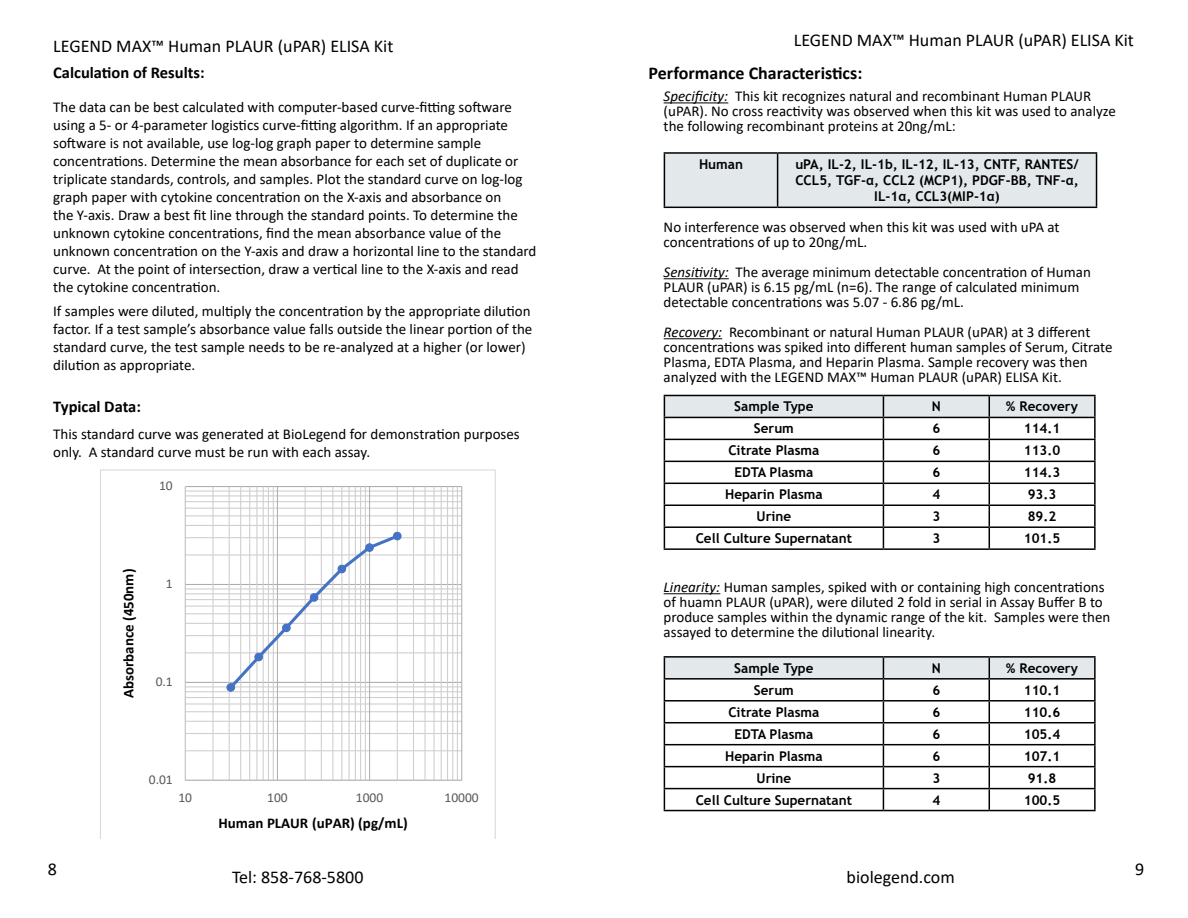
<style>
.page{position:relative;width:1188px;height:918px;background:#fff}
.page>*{position:absolute;margin:0;border:0;box-sizing:border-box;transform-origin:0 0}
.t1{font:18px "Calibri";color:#000}
.t2{font:700 18px "Calibri";color:#000}
.t3{font:700 16.5px "Calibri";color:#000}
.t4{font:15px/18px "Calibri";color:#000}
.t5{font:700 15px "Calibri";color:#000}
.t6{font:700 13.5px/16.2px "Trebuchet MS";color:#000;text-align:center}
.t7{font:13.5px "Calibri";color:#595959}
.s1{font-style:italic}
</style>
<div class="page">
<hr style="left:664px;top:102px;width:64px;height:1px;background:#000">
<hr style="left:664px;top:278px;width:65px;height:1px;background:#000">
<hr style="left:664px;top:338px;width:58px;height:1px;background:#000">
<hr style="left:664px;top:593px;width:56px;height:1px;background:#000">
<div style="left:665px;top:154px;width:431px;height:53px;background:#e3e8eb"></div>
<hr style="left:664px;top:152px;width:114px;height:2px;background:#000">
<hr style="left:664px;top:154px;width:1px;height:53px;background:#000">
<hr style="left:778px;top:152px;width:319px;height:2px;background:#000">
<hr style="left:777px;top:154px;width:1px;height:53px;background:#000">
<hr style="left:1096px;top:154px;width:1px;height:53px;background:#000">
<hr style="left:664px;top:207px;width:114px;height:1px;background:#000">
<hr style="left:778px;top:207px;width:319px;height:1px;background:#000">
<hr style="left:989px;top:395px;width:107px;height:1px;background:#000">
<hr style="left:1094px;top:396px;width:2px;height:21px;background:#000">
<hr style="left:989px;top:417px;width:107px;height:1px;background:#000">
<hr style="left:1094px;top:418px;width:2px;height:21px;background:#000">
<hr style="left:989px;top:439px;width:107px;height:1px;background:#000">
<hr style="left:1094px;top:440px;width:2px;height:21px;background:#000">
<hr style="left:989px;top:461px;width:107px;height:1px;background:#000">
<hr style="left:1094px;top:462px;width:2px;height:21px;background:#000">
<hr style="left:989px;top:483px;width:107px;height:1px;background:#000">
<hr style="left:1094px;top:484px;width:2px;height:21px;background:#000">
<hr style="left:989px;top:505px;width:107px;height:1px;background:#000">
<hr style="left:1094px;top:506px;width:2px;height:20px;background:#000">
<hr style="left:989px;top:526px;width:107px;height:2px;background:#000">
<svg style="left:664px;top:395px;width:431px;height:153px"></svg>
<hr style="left:1094px;top:528px;width:2px;height:20px;background:#000">
<hr style="left:664px;top:548px;width:219px;height:2px;background:#000">
<hr style="left:883px;top:548px;width:106px;height:2px;background:#000">
<hr style="left:989px;top:548px;width:107px;height:2px;background:#000">
<hr style="left:664px;top:656px;width:219px;height:2px;background:#000">
<hr style="left:883px;top:656px;width:106px;height:2px;background:#000">
<hr style="left:989px;top:656px;width:107px;height:2px;background:#000">
<hr style="left:1094px;top:658px;width:2px;height:20px;background:#000">
<hr style="left:989px;top:678px;width:107px;height:2px;background:#000">
<hr style="left:1094px;top:680px;width:2px;height:20px;background:#000">
<hr style="left:989px;top:700px;width:107px;height:2px;background:#000">
<hr style="left:1094px;top:702px;width:2px;height:20px;background:#000">
<hr style="left:989px;top:722px;width:107px;height:1px;background:#000">
<hr style="left:1094px;top:723px;width:2px;height:21px;background:#000">
<hr style="left:989px;top:744px;width:107px;height:1px;background:#000">
<hr style="left:1094px;top:745px;width:2px;height:21px;background:#000">
<hr style="left:989px;top:766px;width:107px;height:1px;background:#000">
<hr style="left:1094px;top:767px;width:2px;height:21px;background:#000">
<hr style="left:989px;top:788px;width:107px;height:1px;background:#000">
<svg style="left:664px;top:657px;width:431px;height:153px"></svg>
<hr style="left:1094px;top:789px;width:2px;height:21px;background:#000">
<hr style="left:664px;top:810px;width:219px;height:1px;background:#000">
<hr style="left:883px;top:810px;width:106px;height:1px;background:#000">
<hr style="left:989px;top:810px;width:107px;height:1px;background:#000">
<svg style="left:100px;top:469px;width:396px;height:369px"></svg>
<p class="t1" style="left:53px;top:34px;width:342px">LEGEND MAX™ Human PLAUR (uPAR) ELISA Kit</p>
<p class="t3" style="left:53px;top:61px;width:153px">Calculation of Results:</p>
<p class="t4" style="left:53px;top:98px;width:485px">The data can be best calculated with computer-based curve-fitting software using a 5- or 4-parameter logistics curve-fitting algorithm. If an appropriate software is not available, use log-log graph paper to determine sample concentrations. Determine the mean absorbance for each set of duplicate or triplicate standards, controls, and samples. Plot the standard curve on log-log graph paper with cytokine concentration on the X-axis and absorbance on<br>the Y-axis. Draw a best fit line through the standard points. To determine the unknown cytokine concentrations, find the mean absorbance value of the unknown concentration on the Y-axis and draw a horizontal line to the standard curve. At the point of intersection, draw a vertical line to the X-axis and read the cytokine concentration.</p>
<p class="t4" style="left:53px;top:302px;width:481px">If samples were diluted, multiply the concentration by the appropriate dilution factor. If a test sample’s absorbance value falls outside the linear portion of the standard curve, the test sample needs to be re-analyzed at a higher (or lower) dilution as appropriate.</p>
<p class="t3" style="left:53px;top:395px;width:89px">Typical Data:</p>
<p class="t4" style="left:53px;top:425px;width:468px">This standard curve was generated at BioLegend for demonstration purposes only. A standard curve must be run with each assay.</p>
<p class="t7" style="left:159px;top:476px;width:15px">10</p>
<p class="t5" style="left:118px;top:698px;width:131px;rotate:-90deg">Absorbance (450nm)</p>
<p class="t7" style="left:166px;top:574px;width:8px">1</p>
<p class="t7" style="left:156px;top:672px;width:19px">0.1</p>
<p class="t7" style="left:149px;top:770px;width:25px">0.01</p>
<p class="t7" style="left:178px;top:788px;width:15px">10</p>
<p class="t7" style="left:267px;top:788px;width:22px">100</p>
<p class="t7" style="left:356px;top:788px;width:29px">1000</p>
<p class="t7" style="left:445px;top:788px;width:36px">10000</p>
<p class="t5" style="left:218px;top:812px;width:191px">Human PLAUR (uPAR) (pg/mL)</p>
<p class="t1" style="left:794px;top:27px;width:342px">LEGEND MAX™ Human PLAUR (uPAR) ELISA Kit</p>
<p class="t2" style="left:649px;top:61px;width:215px">Performance Characteristics:</p>
<p class="t4" style="left:664px;top:88px;width:454px;line-height:15px"><span class="s1">Specificity:</span> This kit recognizes natural and recombinant Human PLAUR (uPAR). No cross reactivity was observed when this kit was used to analyze the following recombinant proteins at 20ng/mL:</p>
<p class="t6" style="left:699px;top:156px;width:45px">Human</p>
<p class="t6" style="left:795px;top:156px;width:285px">uPA, IL-2, IL-1b, IL-12, IL-13, CNTF, RANTES/<br>CCL5, TGF-α, CCL2 (MCP1), PDGF-BB, TNF-α,<br>IL-1α, CCL3(MIP-1α)</p>
<p class="t4" style="left:664px;top:219px;width:397px;line-height:15px">No interference was observed when this kit was used with uPA at concentrations of up to 20ng/mL.</p>
<p class="t4" style="left:664px;top:264px;width:429px;line-height:15px"><span class="s1">Sensitivity:</span> The average minimum detectable concentration of Human<br>PLAUR (uPAR) is 6.15 pg/mL (n=6). The range of calculated minimum detectable concentrations was 5.07 - 6.86 pg/mL.</p>
<p class="t4" style="left:664px;top:324px;width:450px;line-height:15px"><span class="s1">Recovery:</span> Recombinant or natural Human PLAUR (uPAR) at 3 different concentrations was spiked into different human samples of Serum, Citrate Plasma, EDTA Plasma, and Heparin Plasma. Sample recovery was then analyzed with the LEGEND MAX™ Human PLAUR (uPAR) ELISA Kit.</p>
<p class="t6" style="left:734px;top:399px;width:81px">Sample Type</p>
<p class="t6" style="left:932px;top:399px;width:11px">N</p>
<p class="t6" style="left:1006px;top:399px;width:73px">% Recovery</p>
<p class="t6" style="left:754px;top:420px;width:42px">Serum</p>
<p class="t6" style="left:932px;top:420px;width:9px">6</p>
<p class="t6" style="left:1024px;top:420px;width:38px">114.1</p>
<p class="t6" style="left:728px;top:442px;width:93px">Citrate Plasma</p>
<p class="t6" style="left:932px;top:442px;width:9px">6</p>
<p class="t6" style="left:1024px;top:442px;width:38px">113.0</p>
<p class="t6" style="left:734px;top:464px;width:80px">EDTA Plasma</p>
<p class="t6" style="left:932px;top:464px;width:9px">6</p>
<p class="t6" style="left:1024px;top:464px;width:38px">114.3</p>
<p class="t6" style="left:725px;top:486px;width:99px">Heparin Plasma</p>
<p class="t6" style="left:932px;top:486px;width:9px">4</p>
<p class="t6" style="left:1028px;top:486px;width:30px">93.3</p>
<p class="t6" style="left:757px;top:508px;width:36px">Urine</p>
<p class="t6" style="left:932px;top:508px;width:9px">3</p>
<p class="t6" style="left:1028px;top:508px;width:30px">89.2</p>
<p class="t6" style="left:696px;top:530px;width:158px">Cell Culture Supernatant</p>
<p class="t6" style="left:932px;top:530px;width:9px">3</p>
<p class="t6" style="left:1024px;top:530px;width:38px">101.5</p>
<p class="t4" style="left:664px;top:579px;width:448px;line-height:15px"><span class="s1">Linearity:</span> Human samples, spiked with or containing high concentrations of huamn PLAUR (uPAR), were diluted 2 fold in serial in Assay Buffer B to produce samples within the dynamic range of the kit. Samples were then assayed to determine the dilutional linearity.</p>
<p class="t6" style="left:734px;top:660px;width:81px">Sample Type</p>
<p class="t6" style="left:932px;top:660px;width:11px">N</p>
<p class="t6" style="left:1006px;top:660px;width:73px">% Recovery</p>
<p class="t6" style="left:754px;top:682px;width:42px">Serum</p>
<p class="t6" style="left:932px;top:682px;width:9px">6</p>
<p class="t6" style="left:1024px;top:682px;width:38px">110.1</p>
<p class="t6" style="left:728px;top:704px;width:93px">Citrate Plasma</p>
<p class="t6" style="left:932px;top:704px;width:9px">6</p>
<p class="t6" style="left:1024px;top:704px;width:38px">110.6</p>
<p class="t6" style="left:734px;top:726px;width:80px">EDTA Plasma</p>
<p class="t6" style="left:932px;top:726px;width:9px">6</p>
<p class="t6" style="left:1024px;top:726px;width:38px">105.4</p>
<p class="t6" style="left:725px;top:748px;width:99px">Heparin Plasma</p>
<p class="t6" style="left:932px;top:748px;width:9px">6</p>
<p class="t6" style="left:1024px;top:748px;width:38px">107.1</p>
<p class="t6" style="left:757px;top:770px;width:36px">Urine</p>
<p class="t6" style="left:932px;top:770px;width:9px">3</p>
<p class="t6" style="left:1028px;top:770px;width:30px">91.8</p>
<p class="t6" style="left:696px;top:792px;width:158px">Cell Culture Supernatant</p>
<p class="t6" style="left:932px;top:792px;width:9px">4</p>
<p class="t6" style="left:1024px;top:792px;width:38px">100.5</p>
<p class="t1" style="left:48px;top:857px;width:11px">8</p>
<p class="t1" style="left:1135px;top:856px;width:11px">9</p>
<p class="t1" style="left:232px;top:865px;width:133px">Tel: 858-768-5800</p>
<p class="t1" style="left:847px;top:865px;width:110px">biolegend.com</p>
</div>
